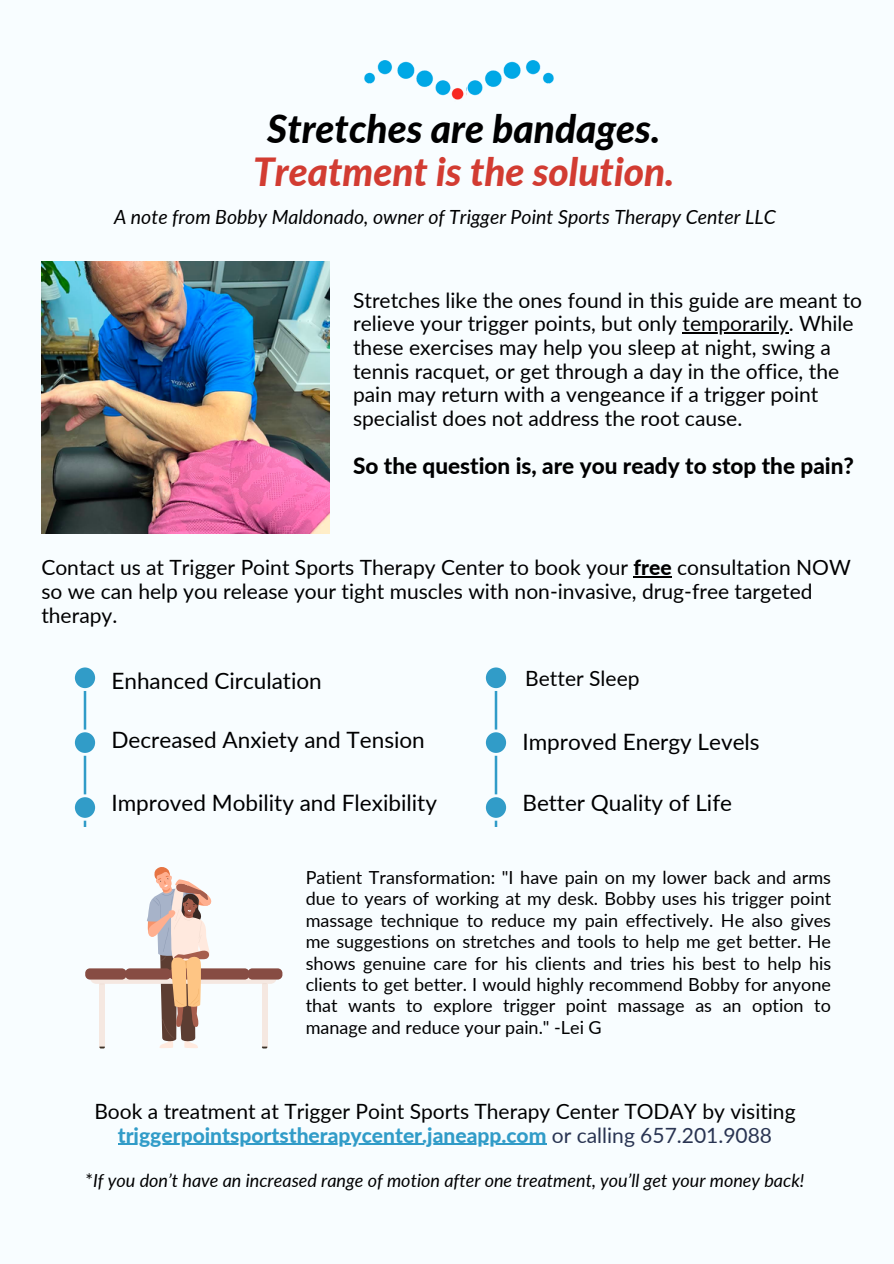
<style>
.page{position:relative;width:894px;height:1264px;background:#fff}
.page>*{position:absolute;margin:0;border:0;box-sizing:border-box;transform-origin:0 0}
.t1{font:italic 800 38.7px "Lato";color:#d23c32}
.t2{font:italic 800 38.7px "Lato";color:#000}
.t3{font:22.5px "Lato";color:#000}
.t4{font:800 22.5px "Lato";color:#000}
.t5{font:21px/23.7px "Lato";color:#000}
.t6{font:italic 19.5px "Lato";color:#000}
.t7{font:18px/21.5px "Lato";color:#000;text-align:justify}
.t8{font:italic 18px "Lato";color:#000}
.s1{font-weight:800}
.s2{font-weight:800;color:#319cc8}
.s3{color:#293452}
.s4{font-style:normal}
</style>
<div class="page">
<div style="left:0;top:0;width:893px;height:1263px;background:#f8fdff"></div>
<img style="left:41px;top:261px;width:289px;height:273px">
<svg style="left:485px;top:667px;width:21px;height:159px"></svg>
<div style="left:247px;top:968px;width:35px;height:11px;background:#874c43;border-radius:5px"></div>
<svg style="left:75px;top:667px;width:202px;height:381px"></svg>
<img style="left:364px;top:60px;width:190px;height:40px">
<hr style="left:682px;top:332px;width:106px;height:1px;background:#000">
<hr style="left:633px;top:576px;width:38px;height:1px;background:#000">
<hr style="left:118px;top:1143px;width:428px;height:1px;background:#319cc8">
<p class="t2" style="left:267px;top:105px;width:394px">Stretches are bandages.</p>
<p class="t1" style="left:253px;top:148px;width:423px">Treatment is the solution.</p>
<p class="t6" style="left:114px;top:205px;width:663px">A note from Bobby Maldonado, owner of Trigger Point Sports Therapy Center LLC</p>
<p class="t5" style="left:353px;top:288px;width:510px">Stretches like the ones found in this guide are meant to relieve your trigger points, but only temporarily. While these exercises may help you sleep at night, swing a tennis racquet, or get through a day in the office, the pain may return with a vengeance if a trigger point specialist does not address the root cause.</p>
<p class="t4" style="left:353px;top:452px;width:502px">So the question is, are you ready to stop the pain?</p>
<p class="t5" style="left:41px;top:555px;width:810px">Contact us at Trigger Point Sports Therapy Center to book your <span class="s1">free</span> consultation NOW so we can help you release your tight muscles with non-invasive, drug-free targeted therapy.</p>
<p class="t3" style="left:111px;top:666px;width:212px">Enhanced Circulation</p>
<p class="t5" style="left:525px;top:666px;width:116px">Better Sleep</p>
<p class="t3" style="left:111px;top:725px;width:315px">Decreased Anxiety and Tension</p>
<p class="t3" style="left:522px;top:727px;width:239px">Improved Energy Levels</p>
<p class="t3" style="left:111px;top:788px;width:327px">Improved Mobility and Flexibility</p>
<p class="t3" style="left:522px;top:788px;width:211px">Better Quality of Life</p>
<p class="t7" style="left:305px;top:866px;width:527px">Patient Transformation: "I have pain on my lower back and arms due to years of working at my desk. Bobby uses his trigger point massage technique to reduce my pain effectively. He also gives me suggestions on stretches and tools to help me get better. He shows genuine care for his clients and tries his best to help his clients to get better. I would highly recommend Bobby for anyone that wants to explore trigger point massage as an option to manage and reduce your pain." -Lei G</p>
<p class="t5" style="left:94px;top:1098px;width:702px;text-align:center">Book a treatment at Trigger Point Sports Therapy Center TODAY by visiting <span class="s2">triggerpointsportstherapycenter.janeapp.com</span> <span class="s3">or calling 657.201.9088</span></p>
<p class="t8" style="left:85px;top:1168px;width:720px"><span class="s4">*</span>If you don’t have an increased range of motion after one treatment, you’ll get your money back!</p>
</div>
